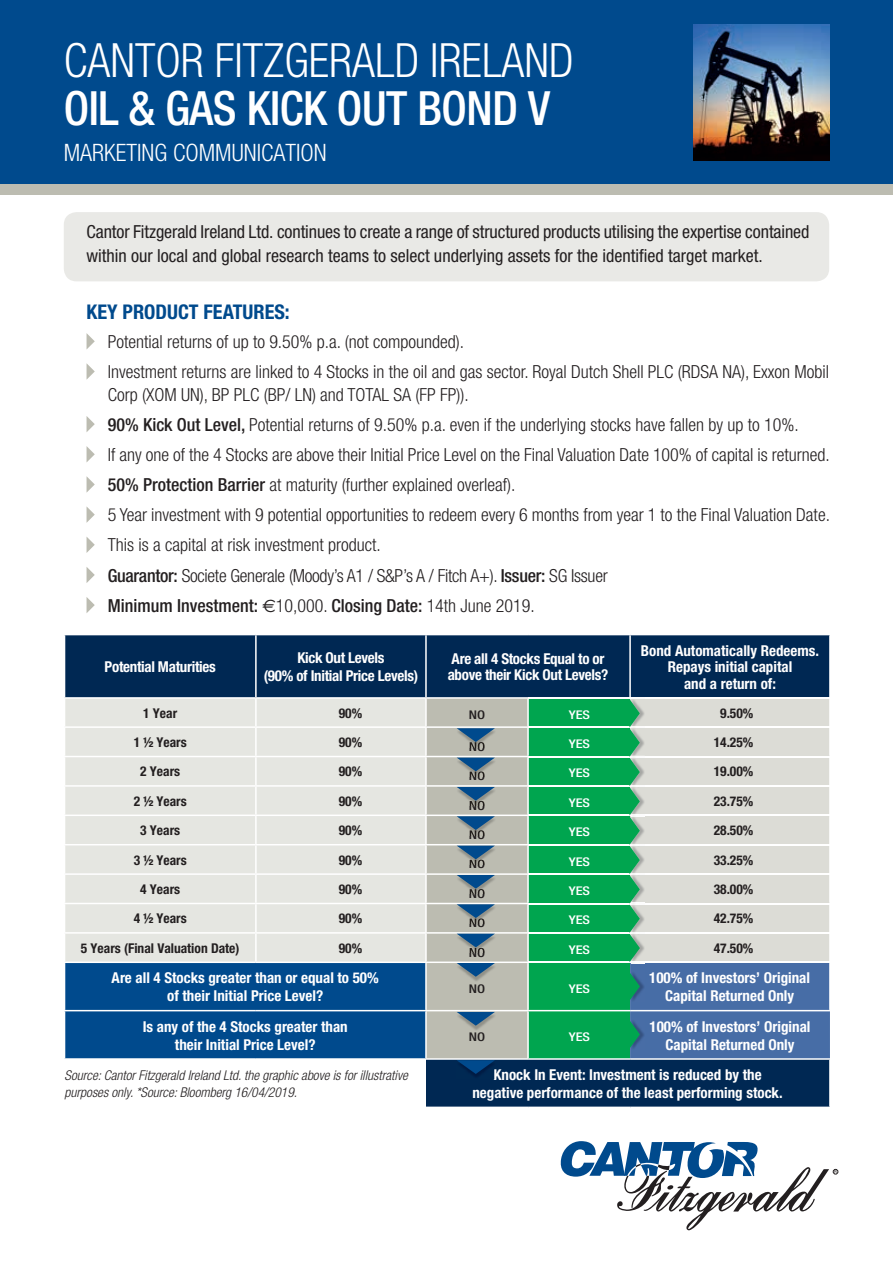
<style>
.page{position:relative;width:893px;height:1263px;background:#fff}
.page>*{position:absolute;margin:0;border:0;box-sizing:border-box;transform-origin:0 0}
.t1{font:300 condensed 47.25px "Helvetica Neue";color:#fff}
.t2{font:500 condensed 47.25px "Helvetica Neue";letter-spacing:-.01em;color:#fff}
.t3{font:300 condensed 24px "Helvetica Neue";color:#fff}
.t4{font:700 condensed 20.25px "Helvetica Neue";color:#004a8d}
.t5{font:300 condensed 18px/30.2px "Helvetica Neue";color:#231f20}
.t6{font:condensed 18px/24px "Helvetica Neue";letter-spacing:-.005em;color:#231f20}
.t7{font:700 condensed 15px/18px "Helvetica Neue";color:#fff;text-align:center}
.t8{font:700 condensed 15px/18px "Helvetica Neue";letter-spacing:-.02em;color:#fff;text-align:center}
.t9{font:700 condensed 13.5px "Helvetica Neue";color:#231f20}
.t10{font:italic 300 condensed 13.5px/16.5px "Helvetica Neue";color:#231f20}
.t11{font:500 condensed 12px "Helvetica Neue";color:#fff;scale:1.21 1}
.t12{font:500 condensed 12px "Helvetica Neue";color:#231f20;scale:1.21 1}
.t13{font:4.05px "Arial";color:#231f20}
.s1{font-weight:500}
.s2{font-family:"Euro Sans";font-weight:400;font-stretch:normal}
</style>
<div class="page">
<div style="left:0;top:0;width:893px;height:189px;background:#004a8d"></div>
<svg style="left:561px;top:1141px;width:277px;height:89px"></svg>
<div style="left:0;top:184px;width:893px;height:10px;background:#bcbcb1"></div>
<div style="left:64px;top:212px;width:765px;height:69px;background:#e9e9e6;border-radius:13px"></div>
<svg style="left:87px;top:334px;width:8px;height:15px"></svg>
<svg style="left:87px;top:364px;width:8px;height:15px"></svg>
<svg style="left:87px;top:416px;width:8px;height:16px"></svg>
<svg style="left:87px;top:447px;width:8px;height:15px"></svg>
<svg style="left:87px;top:477px;width:8px;height:15px"></svg>
<svg style="left:87px;top:507px;width:8px;height:15px"></svg>
<svg style="left:87px;top:537px;width:8px;height:16px"></svg>
<svg style="left:87px;top:567px;width:8px;height:16px"></svg>
<svg style="left:87px;top:597px;width:8px;height:16px"></svg>
<div style="left:65px;top:635px;width:764px;height:62px;background:#002853"></div>
<div style="left:426px;top:1059px;width:404px;height:48px;background:#002853"></div>
<hr style="left:829px;top:1060px;width:2px;height:46px;background:#fff">
<hr style="left:426px;top:1106px;width:102px;height:2px;background:#fff">
<hr style="left:528px;top:1106px;width:102px;height:2px;background:#fff">
<hr style="left:630px;top:1106px;width:201px;height:2px;background:#fff">
<hr style="left:255px;top:635px;width:2px;height:62px;background:#fff">
<hr style="left:425px;top:635px;width:2px;height:62px;background:#fff">
<hr style="left:629px;top:635px;width:2px;height:62px;background:#fff">
<svg style="left:64px;top:697px;width:766px;height:382px;background:#97b9b7"></svg>
<img style="left:693px;top:24px;width:136px;height:136px">
<h1 class="t1" style="left:64px;top:33px;width:511px">CANTOR FITZGERALD IRELAND</h1>
<h1 class="t2" style="left:64px;top:80px;width:488px">OIL &amp; GAS KICK OUT BOND V</h1>
<h2 class="t3" style="left:64px;top:139px;width:265px">MARKETING COMMUNICATION</h2>
<p class="t6" style="left:87px;top:219px;width:724px">Cantor Fitzgerald Ireland Ltd. continues to create a range of structured products utilising the expertise contained within our local and global research teams to select underlying assets for the identified target market.</p>
<p class="t4" style="left:87px;top:300px;width:205px">KEY PRODUCT FEATURES:</p>
<p class="t5" style="left:108px;top:326px;width:723px">Potential returns of up to 9.50% p.a. (not compounded).<br>Investment returns are linked to 4 Stocks in the oil and gas sector. Royal Dutch Shell PLC (RDSA NA), Exxon Mobil</p>
<p class="t5" style="left:108px;top:379px;width:724px">Corp (XOM UN), BP PLC (BP/ LN) and TOTAL SA (FP FP)).<br><span class="s1">90% Kick Out Level,</span> Potential returns of 9.50% p.a. even if the underlying stocks have fallen by up to 10%.<br>If any one of the 4 Stocks are above their Initial Price Level on the Final Valuation Date 100% of capital is returned.<br><span class="s1">50% Protection Barrier</span> at maturity (further explained overleaf).<br>5 Year investment with 9 potential opportunities to redeem every 6 months from year 1 to the Final Valuation Date.<br>This is a capital at risk investment product.<br><span class="s1">Guarantor:</span> Societe Generale (Moody’s A1 / S&amp;P’s A / Fitch A+). <span class="s1">Issuer:</span> SG Issuer<br><span class="s1">Minimum Investment:</span> <span class="s2">€</span>10,000. <span class="s1">Closing Date:</span> 14th June 2019.</p>
<p class="t8" style="left:105px;top:657px;width:113px">Potential Maturities</p>
<p class="t8" style="left:264px;top:648px;width:156px">Kick Out Levels<br>(90% of Initial Price Levels)</p>
<p class="t8" style="left:448px;top:650px;width:162px;line-height:16.5px;text-align:left">Are all 4 Stocks Equal to or above their Kick Out Levels?</p>
<p class="t7" style="left:641px;top:642px;width:180px;line-height:16.5px">Bond Automatically Redeems.<br>Repays initial capital<br>and a return of:</p>
<p class="t9" style="left:143px;top:705px;width:35px">1 Year</p>
<p class="t9" style="left:339px;top:705px;width:25px">90%</p>
<p class="t12" style="left:469px;top:707px;width:15px">NO</p>
<p class="t11" style="left:569px;top:707px;width:19px">YES</p>
<p class="t9" style="left:720px;top:705px;width:35px">9.50%</p>
<p class="t9" style="left:134px;top:734px;width:54px">1 ½ Years</p>
<p class="t9" style="left:339px;top:734px;width:25px">90%</p>
<p class="t12" style="left:469px;top:739px;width:15px">NO</p>
<p class="t11" style="left:569px;top:737px;width:19px">YES</p>
<p class="t9" style="left:714px;top:734px;width:41px">14.25%</p>
<p class="t9" style="left:140px;top:763px;width:41px">2 Years</p>
<p class="t9" style="left:339px;top:763px;width:25px">90%</p>
<p class="t12" style="left:469px;top:769px;width:15px">NO</p>
<p class="t11" style="left:569px;top:766px;width:19px">YES</p>
<p class="t9" style="left:714px;top:763px;width:41px">19.00%</p>
<p class="t9" style="left:134px;top:793px;width:54px">2 ½ Years</p>
<p class="t9" style="left:339px;top:793px;width:25px">90%</p>
<p class="t12" style="left:469px;top:798px;width:15px">NO</p>
<p class="t11" style="left:569px;top:795px;width:19px">YES</p>
<p class="t9" style="left:714px;top:793px;width:41px">23.75%</p>
<p class="t9" style="left:140px;top:822px;width:41px">3 Years</p>
<p class="t9" style="left:339px;top:822px;width:25px">90%</p>
<p class="t12" style="left:469px;top:827px;width:15px">NO</p>
<p class="t11" style="left:569px;top:825px;width:19px">YES</p>
<p class="t9" style="left:714px;top:822px;width:41px">28.50%</p>
<p class="t9" style="left:134px;top:852px;width:54px">3 ½ Years</p>
<p class="t9" style="left:339px;top:852px;width:25px">90%</p>
<p class="t12" style="left:469px;top:857px;width:15px">NO</p>
<p class="t11" style="left:569px;top:854px;width:19px">YES</p>
<p class="t9" style="left:714px;top:852px;width:41px">33.25%</p>
<p class="t9" style="left:140px;top:881px;width:41px">4 Years</p>
<p class="t9" style="left:339px;top:881px;width:25px">90%</p>
<p class="t12" style="left:469px;top:886px;width:15px">NO</p>
<p class="t11" style="left:569px;top:883px;width:19px">YES</p>
<p class="t9" style="left:714px;top:881px;width:41px">38.00%</p>
<p class="t9" style="left:134px;top:910px;width:54px">4 ½ Years</p>
<p class="t9" style="left:339px;top:910px;width:25px">90%</p>
<p class="t12" style="left:469px;top:916px;width:15px">NO</p>
<p class="t11" style="left:569px;top:913px;width:19px">YES</p>
<p class="t9" style="left:714px;top:910px;width:41px">42.75%</p>
<p class="t9" style="left:81px;top:940px;width:160px">5 Years (Final Valuation Date)</p>
<p class="t9" style="left:339px;top:940px;width:25px">90%</p>
<p class="t12" style="left:469px;top:945px;width:15px">NO</p>
<p class="t11" style="left:569px;top:942px;width:19px">YES</p>
<p class="t9" style="left:714px;top:940px;width:41px">47.50%</p>
<p class="t7" style="left:112px;top:969px;width:269px">Are all 4 Stocks greater than or equal to 50% of their Initial Price Level?</p>
<p class="t12" style="left:469px;top:981px;width:15px">NO</p>
<p class="t11" style="left:569px;top:981px;width:19px">YES</p>
<p class="t7" style="left:649px;top:969px;width:162px">100% of Investors’ Original<br>Capital Returned Only</p>
<p class="t7" style="left:143px;top:1017px;width:207px">Is any of the 4 Stocks greater than their Initial Price Level?</p>
<p class="t12" style="left:469px;top:1029px;width:15px">NO</p>
<p class="t11" style="left:569px;top:1029px;width:19px">YES</p>
<p class="t7" style="left:650px;top:1017px;width:162px">100% of Investors’ Original<br>Capital Returned Only</p>
<p class="t10" style="left:65px;top:1067px;width:345px">Source: Cantor Fitzgerald Ireland Ltd. the graphic above is for illustrative purposes only. *Source: Bloomberg 16/04/2019.</p>
<p class="t7" style="left:472px;top:1065px;width:312px">Knock In Event: Investment is reduced by the negative performance of the least performing stock.</p>
<p class="t13" style="left:834px;top:1169px;width:4px">R</p>
</div>
